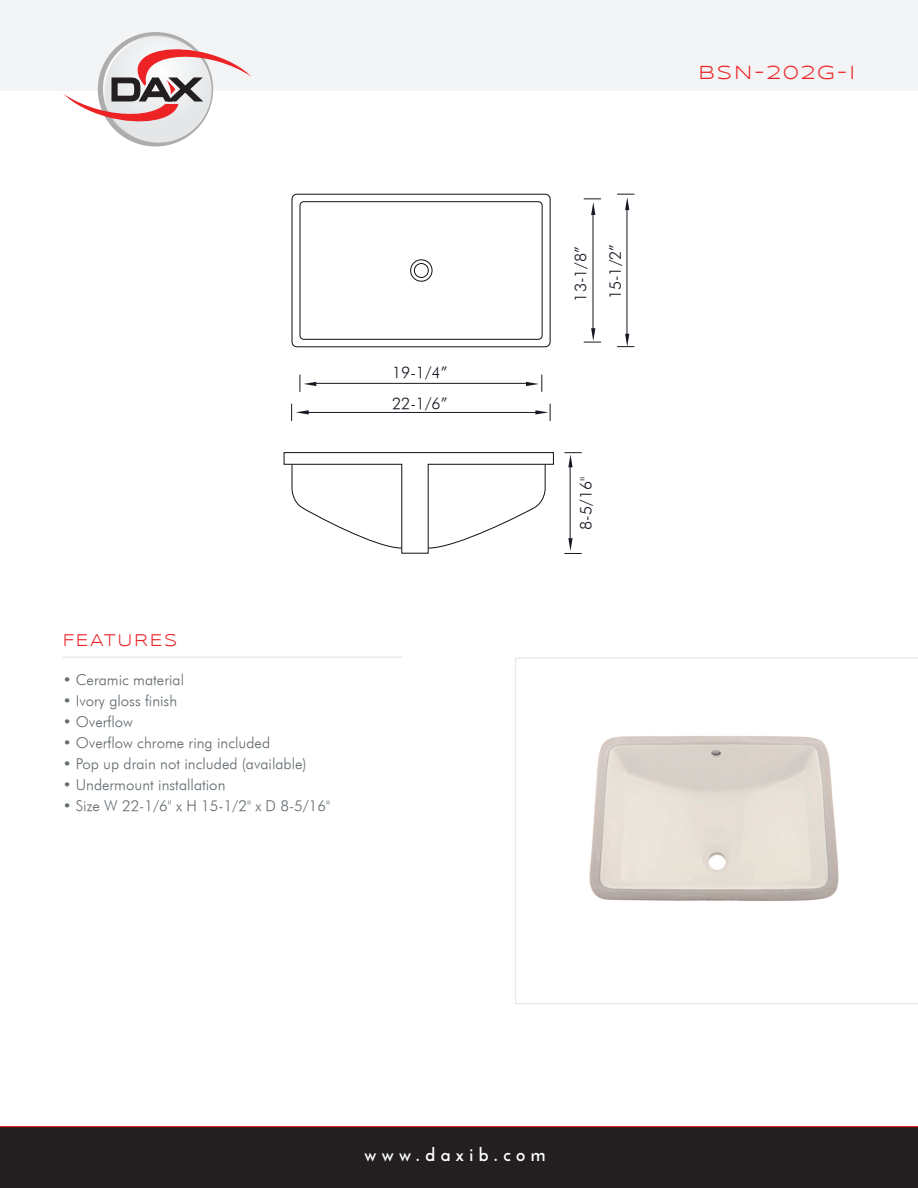
<style>
.page{position:relative;width:918px;height:1188px;background:#fff}
.page>*{position:absolute;margin:0;border:0;box-sizing:border-box;transform-origin:0 0}
.t1{font:19.5px "Syncopate";letter-spacing:.1em;color:#ec2225}
.t2{font:700 18px "Josefin Sans";letter-spacing:.3em;color:#fff}
.t3{font:17.55px "Syncopate";letter-spacing:.1em;color:#ec2225;scale:.96 1}
.t4{font:italic 15.9px/34.5px "Futura";color:#191823}
.t5{font:italic 15px "Futura";color:#636b70}
</style>
<div class="page">
<div style="left:0;top:1127px;width:918px;height:61px;background:#231f20"></div>
<svg style="left:196px;top:1127px;width:526px;height:1px"></svg>
<hr style="left:0;top:1126px;width:918px;height:1px;background:#ec2225">
<div style="left:0;top:0;width:918px;height:90px;background:#f3f4f5"></div>
<svg style="left:64px;top:36px;width:187px;height:107px"></svg>
<svg style="left:515px;top:658px;width:403px;height:346px"></svg>
<img style="left:565px;top:719px;width:290px;height:205px">
<svg style="left:283px;top:452px;width:271px;height:102px"></svg>
<div style="left:414px;top:263px;width:15px;height:15px;border:1px solid #120d16;border-radius:50%"></div>
<div style="left:410px;top:259px;width:22px;height:23px;border:1px solid #120d16;border-radius:50%"></div>
<div style="left:292px;top:194px;width:258px;height:153px;border:1px solid #120d16;border-radius:5px"></div>
<div style="left:300px;top:201px;width:243px;height:139px;border:1px solid #120d16;border-radius:4px"></div>
<hr style="left:570px;top:465px;width:1px;height:75px;background:#191823">
<hr style="left:593px;top:211px;width:1px;height:120px;background:#191823">
<hr style="left:627px;top:208px;width:1px;height:128px;background:#191823">
<svg style="left:565px;top:452px;width:16px;height:15px"></svg>
<svg style="left:618px;top:194px;width:16px;height:16px"></svg>
<svg style="left:584px;top:198px;width:17px;height:17px"></svg>
<svg style="left:584px;top:328px;width:17px;height:15px"></svg>
<svg style="left:618px;top:334px;width:16px;height:13px"></svg>
<hr style="left:315px;top:383px;width:213px;height:1px;background:#191823">
<hr style="left:304px;top:412px;width:236px;height:1px;background:#191823">
<svg style="left:300px;top:375px;width:16px;height:16px"></svg>
<svg style="left:291px;top:404px;width:18px;height:16px"></svg>
<svg style="left:535px;top:404px;width:16px;height:16px"></svg>
<svg style="left:526px;top:375px;width:16px;height:16px"></svg>
<svg style="left:565px;top:538px;width:16px;height:16px"></svg>
<hr style="left:63px;top:657px;width:340px;height:1px;background:#e4e6e8">
<p class="t4" style="left:392px;top:355px;width:57px">19-1/4”</p>
<p class="t4" style="left:392px;top:386px;width:57px">22-1/6”</p>
<p class="t3" style="left:63px;top:630px;width:121px">FEATURES</p>
<p class="t5" style="left:63px;top:670px;width:123px">• Ceramic material</p>
<p class="t5" style="left:63px;top:691px;width:116px">• Ivory gloss finish</p>
<p class="t5" style="left:63px;top:712px;width:72px">• Overflow</p>
<p class="t5" style="left:63px;top:733px;width:209px">• Overflow chrome ring included</p>
<p class="t5" style="left:63px;top:754px;width:246px">• Pop up drain not included (available)</p>
<p class="t5" style="left:63px;top:775px;width:164px">• Undermount installation</p>
<p class="t5" style="left:63px;top:796px;width:269px">• Size W 22-1/6" x H 15-1/2" x D 8-5/16"</p>
<p class="t4" style="left:563px;top:302px;width:59px;rotate:-90deg">13-1/8”<br>15-1/2”</p>
<p class="t4" style="left:569px;top:530px;width:54px;rotate:-90deg">8-5/16"</p>
<h1 class="t1" style="left:699px;top:61px;width:158px">BSN-202G-I</h1>
<p class="t2" style="left:365px;top:1144px;width:182px">www.daxib.com</p>
</div>
